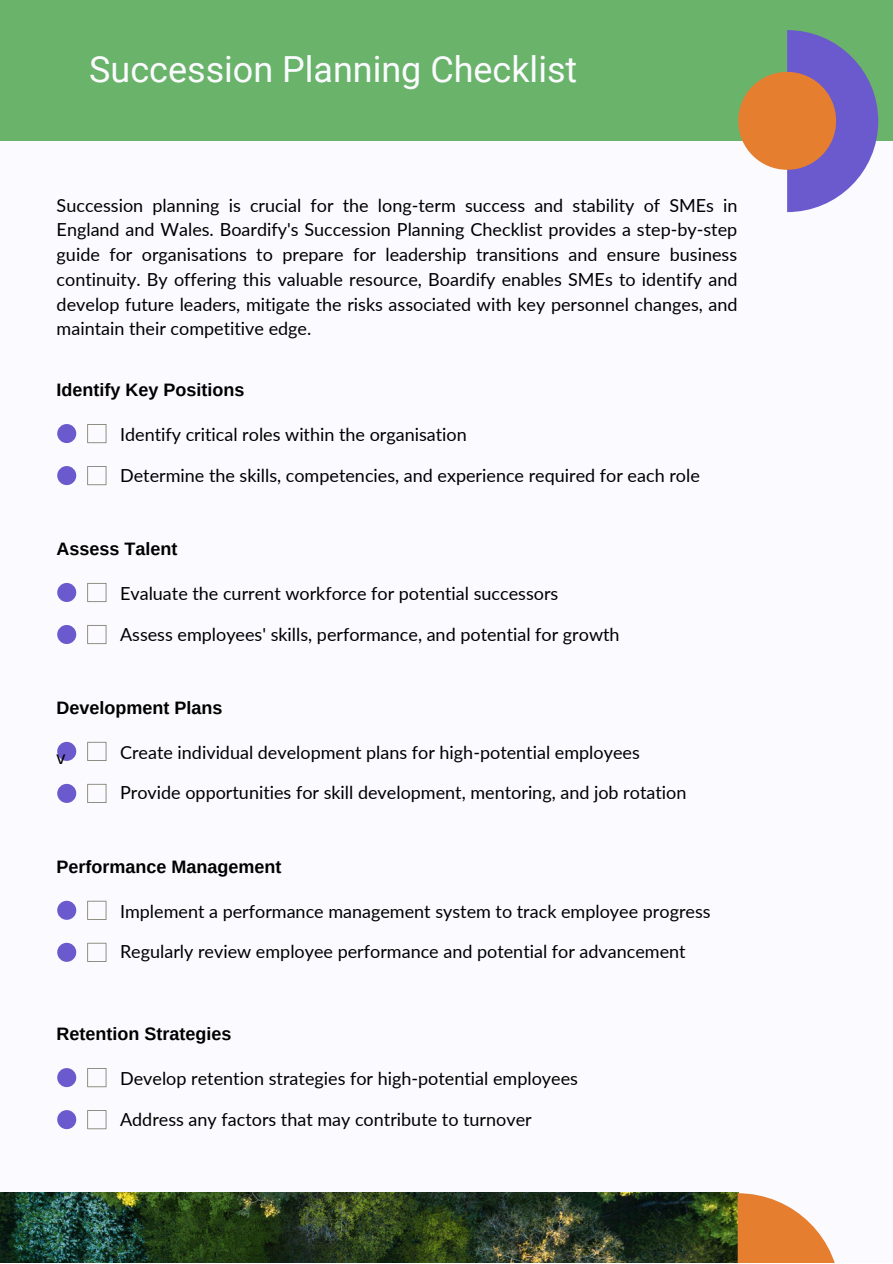
<style>
.page{position:relative;width:893px;height:1264px;background:#fff}
.page>*{position:absolute;margin:0;border:0;box-sizing:border-box;transform-origin:0 0}
.t1{font:36px "Roboto";color:#fbfbff}
.t2{font:18px/24.8px "Lato";color:#000;text-align:justify}
.t3{font:700 18px "Arimo";color:#000}
.t4{font:18px "Arimo";color:#000}
</style>
<div class="page">
<div style="left:0;top:0;width:892px;height:1262px;background:#fbfbff"></div>
<img style="left:0;top:1192px;width:738px;height:70px">
<div style="left:0;top:0;width:892px;height:140px;background:#6ab36a"></div>
<svg style="left:787px;top:30px;width:91px;height:182px"></svg>
<div style="left:738px;top:72px;width:98px;height:98px;background:#e67e30;border-radius:50%"></div>
<svg style="left:737px;top:1193px;width:98px;height:69px"></svg>
<svg style="left:87px;top:1068px;width:19px;height:19px"></svg>
<div style="left:57px;top:1068px;width:19px;height:19px;background:#6a5acd;border-radius:50%"></div>
<svg style="left:87px;top:1110px;width:19px;height:19px"></svg>
<div style="left:57px;top:1110px;width:19px;height:19px;background:#6a5acd;border-radius:50%"></div>
<svg style="left:87px;top:424px;width:19px;height:19px"></svg>
<div style="left:57px;top:424px;width:19px;height:19px;background:#6a5acd;border-radius:50%"></div>
<svg style="left:87px;top:466px;width:19px;height:19px"></svg>
<div style="left:57px;top:466px;width:19px;height:19px;background:#6a5acd;border-radius:50%"></div>
<svg style="left:87px;top:583px;width:19px;height:19px"></svg>
<div style="left:57px;top:583px;width:19px;height:19px;background:#6a5acd;border-radius:50%"></div>
<svg style="left:87px;top:625px;width:19px;height:19px"></svg>
<div style="left:57px;top:625px;width:19px;height:19px;background:#6a5acd;border-radius:50%"></div>
<svg style="left:87px;top:741px;width:19px;height:20px"></svg>
<div style="left:57px;top:741px;width:19px;height:20px;background:#6a5acd;border-radius:50%"></div>
<svg style="left:87px;top:783px;width:19px;height:20px"></svg>
<div style="left:57px;top:783px;width:19px;height:20px;background:#6a5acd;border-radius:50%"></div>
<svg style="left:87px;top:900px;width:19px;height:19px"></svg>
<div style="left:57px;top:900px;width:19px;height:19px;background:#6a5acd;border-radius:50%"></div>
<svg style="left:87px;top:942px;width:19px;height:19px"></svg>
<div style="left:57px;top:942px;width:19px;height:19px;background:#6a5acd;border-radius:50%"></div>
<h1 class="t1" style="left:89px;top:49px;width:489px">Succession Planning Checklist</h1>
<p class="t2" style="left:57px;top:192px;width:682px">Succession planning is crucial for the long-term success and stability of SMEs in England and Wales. Boardify's Succession Planning Checklist provides a step-by-step guide for organisations to prepare for leadership transitions and ensure business continuity. By offering this valuable resource, Boardify enables SMEs to identify and develop future leaders, mitigate the risks associated with key personnel changes, and maintain their competitive edge.</p>
<p class="t3" style="left:57px;top:380px;width:189px">Identify Key Positions</p>
<p class="t2" style="left:120px;top:422px;width:348px">Identify critical roles within the organisation</p>
<p class="t2" style="left:120px;top:462px;width:581px">Determine the skills, competencies, and experience required for each role</p>
<p class="t3" style="left:57px;top:539px;width:122px">Assess Talent</p>
<p class="t2" style="left:120px;top:580px;width:440px">Evaluate the current workforce for potential successors</p>
<p class="t2" style="left:120px;top:621px;width:501px">Assess employees' skills, performance, and potential for growth</p>
<p class="t3" style="left:57px;top:698px;width:167px">Development Plans</p>
<p class="t4" style="left:57px;top:747px;width:10px">v</p>
<p class="t2" style="left:120px;top:739px;width:521px">Create individual development plans for high-potential employees</p>
<p class="t2" style="left:120px;top:780px;width:568px">Provide opportunities for skill development, mentoring, and job rotation</p>
<p class="t3" style="left:57px;top:856px;width:226px">Performance Management</p>
<p class="t2" style="left:120px;top:898px;width:592px">Implement a performance management system to track employee progress</p>
<p class="t2" style="left:120px;top:939px;width:567px">Regularly review employee performance and potential for advancement</p>
<p class="t3" style="left:57px;top:1024px;width:176px">Retention Strategies</p>
<p class="t2" style="left:120px;top:1065px;width:459px">Develop retention strategies for high-potential employees</p>
<p class="t2" style="left:120px;top:1106px;width:413px">Address any factors that may contribute to turnover</p>
</div>
